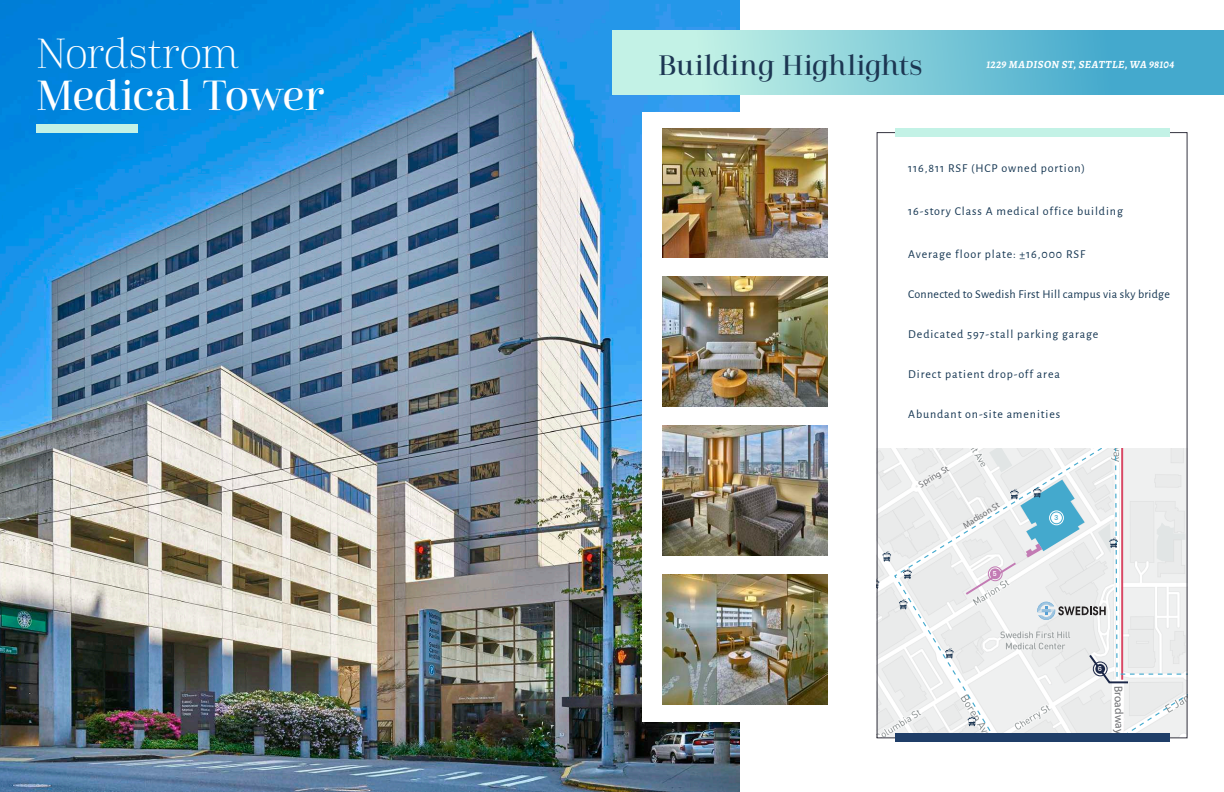
<style>
.page{position:relative;width:1224px;height:792px;background:#fff}
.page>*{position:absolute;margin:0;border:0;box-sizing:border-box;transform-origin:0 0}
.t1{font:41.8px "Cabrito Didone Nor Med";letter-spacing:-.02em;color:#fff}
.t2{font:41.8px "Cabrito Didone Nor Lig";letter-spacing:-.015em;color:#fff}
.t3{font:28px "Cabrito Didone Nor Med";color:#1c3652}
.t4{font:12px "Alegreya Sans";letter-spacing:.075em;color:#143551}
.t5{font:12px "Alegreya Sans";letter-spacing:.025em;color:#143551}
.t6{font:11.7px "Myriad Pro";color:#6d6e71}
.t7{font:italic 700 11px "Alegreya";letter-spacing:.035em;color:#fff}
.t8{font:8.9px "Myriad Pro";color:#6d6e71}
.t9{font:500 8.1px "Calibre";color:#fff}
.t10{font:500 8.1px "Calibre";color:#44a9cd}
</style>
<div class="page">
<svg style="left:879px;top:448px;width:306px;height:288px"></svg>
<div style="left:990px;top:569px;width:10px;height:10px;background:#c37bb4;border-radius:50%"></div>
<div style="left:990px;top:569px;width:10px;height:10px;border:1px solid #c37bb4;border-radius:50%"></div>
<div style="left:988px;top:567px;width:14px;height:14px;border:1px solid #c37bb4;border-radius:50%"></div>
<img style="left:0;top:0;width:740px;height:792px">
<div style="left:36px;top:124px;width:102px;height:8px;background:#c3f2e6"></div>
<div style="left:896px;top:128px;width:274px;height:9px;background:#c3f2e6"></div>
<div style="left:896px;top:734px;width:274px;height:8px;background:#1f3e68"></div>
<div style="left:612px;top:30px;width:612px;height:64px;background:#44a9cd"></div>
<div style="left:612px;top:30px;width:527px;height:64px;background:linear-gradient(to right,#d5fce9,#40a6cc)"></div>
<div style="left:642px;top:112px;width:208px;height:609px;background:#fff"></div>
<img style="left:662px;top:128px;width:166px;height:130px">
<img style="left:662px;top:277px;width:166px;height:129px">
<img style="left:662px;top:426px;width:166px;height:129px">
<img style="left:662px;top:575px;width:166px;height:129px">
<p class="t2" style="left:36px;top:30px;width:205px">Nordstrom</p>
<p class="t1" style="left:36px;top:71px;width:290px">Medical Tower</p>
<p class="t3" style="left:658px;top:49px;width:266px">Building Highlights</p>
<p class="t7" style="left:986px;top:57px;width:189px">1229 MADISON ST, SEATTLE, WA 98104</p>
<p class="t4" style="left:908px;top:160px;width:178px">116,811 RSF (HCP owned portion)</p>
<p class="t4" style="left:908px;top:203px;width:216px">16-story Class A medical office building</p>
<p class="t4" style="left:908px;top:246px;width:179px">Average floor plate: ±16,000 RSF</p>
<p class="t5" style="left:908px;top:286px;width:263px">Connected to Swedish First Hill campus via sky bridge</p>
<p class="t4" style="left:908px;top:326px;width:192px">Dedicated 597-stall parking garage</p>
<p class="t4" style="left:908px;top:366px;width:153px">Direct patient drop-off area</p>
<p class="t4" style="left:908px;top:406px;width:153px">Abundant on-site amenities</p>
<p class="t8" style="left:917px;top:481px;width:35px;rotate:-32deg">Spring St</p>
<p class="t8" style="left:961px;top:521px;width:43px;rotate:-32deg">Madison St</p>
<p class="t9" style="left:993px;top:569px;width:5px">5</p>
<p class="t10" style="left:1055px;top:513px;width:5px">3</p>
<p class="t9" style="left:1098px;top:664px;width:6px">6</p>
<p class="t6" style="left:1126px;top:686px;width:50px;rotate:89deg">Broadway</p>
</div>
